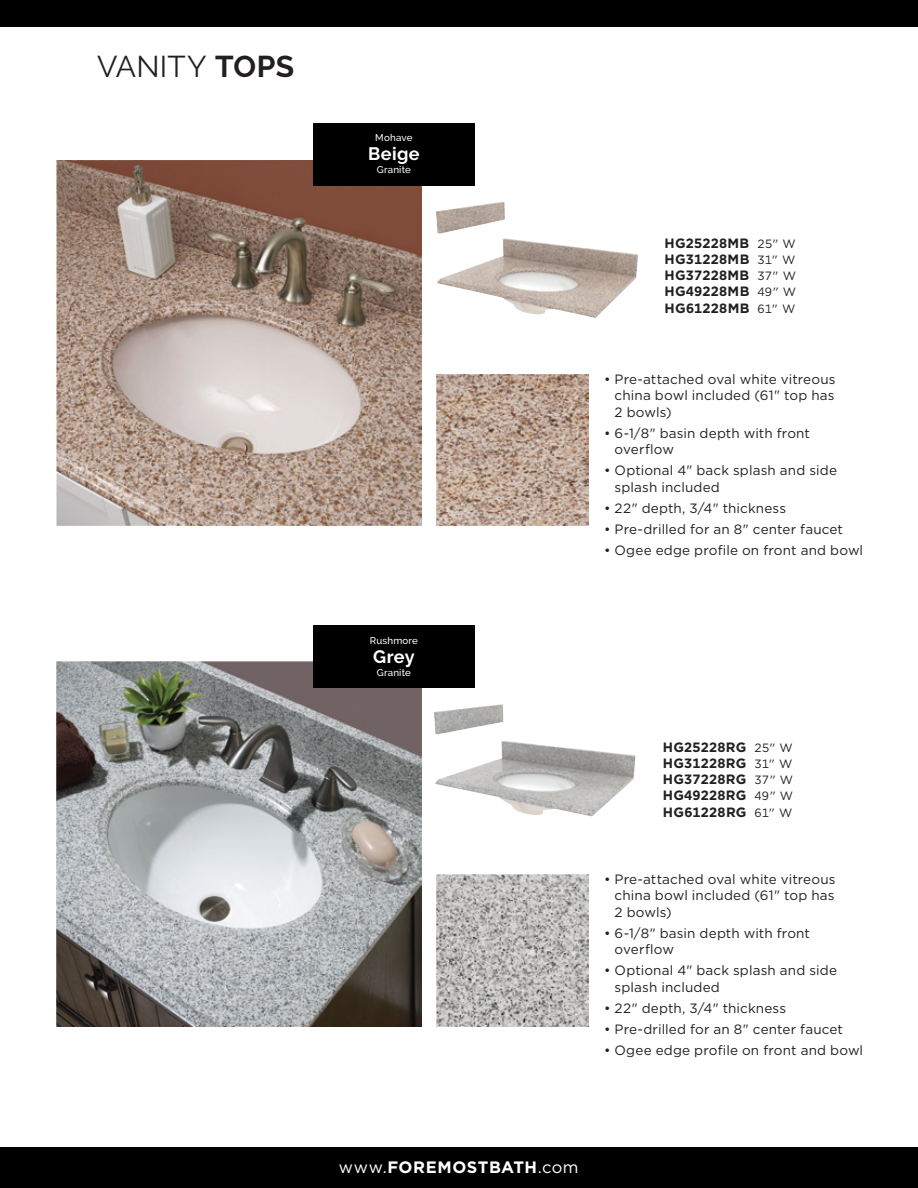
<style>
.page{position:relative;width:918px;height:1188px;background:#fff}
.page>*{position:absolute;margin:0;border:0;box-sizing:border-box;transform-origin:0 0}
.t1{font:30px "Raleway";letter-spacing:.01em;color:#231f20}
.t2{font:700 18px "Raleway";letter-spacing:.02em;color:#fff}
.t3{font:700 16.5px "Gotham";letter-spacing:.025em;color:#fff}
.t4{font:13.5px/16.5px "Gotham";letter-spacing:.01em;color:#231f20}
.t5{font:700 13.5px/16.2px "Gotham";letter-spacing:.02em;color:#231f20;text-align:justify}
.t6{font:500 9.75px "Raleway";letter-spacing:.02em;color:#fff}
.s1{font-weight:700}
.s2{font-weight:400;font-size:12px}
.s3{font-weight:400}
</style>
<div class="page">
<div style="left:0;top:0;width:918px;height:27px;background:#000"></div>
<div style="left:0;top:1148px;width:918px;height:40px;background:#000"></div>
<img style="left:436px;top:374px;width:152px;height:152px">
<img style="left:436px;top:202px;width:202px;height:116px">
<img style="left:57px;top:661px;width:365px;height:365px">
<img style="left:434px;top:704px;width:202px;height:112px">
<img style="left:437px;top:874px;width:152px;height:152px">
<img style="left:56px;top:161px;width:366px;height:365px">
<div style="left:313px;top:123px;width:162px;height:62px;background:#000"></div>
<div style="left:313px;top:626px;width:162px;height:62px;background:#000"></div>
<h1 class="t1" style="left:97px;top:49px;width:199px">VANITY <span class="s1">TOPS</span></h1>
<p class="t6" style="left:375px;top:132px;width:39px">Mohave</p>
<h2 class="t2" style="left:368px;top:144px;width:53px">Beige</h2>
<p class="t6" style="left:377px;top:164px;width:36px">Granite</p>
<p class="t6" style="left:370px;top:635px;width:50px">Rushmore</p>
<h2 class="t2" style="left:373px;top:646px;width:43px">Grey</h2>
<p class="t6" style="left:377px;top:667px;width:36px">Granite</p>
<p class="t5" style="left:665px;top:235px;width:133px">HG25228MB <span class="s2">25" W </span>HG31228MB <span class="s2">31" W </span>HG37228MB <span class="s2">37" W </span>HG49228MB <span class="s2">49" W </span>HG61228MB <span class="s2">61" W</span></p>
<p class="t4" style="left:615px;top:371px;width:223px;text-align:justify;text-indent:-11px">• Pre-attached oval white vitreous china bowl included (61" top has 2 bowls)</p>
<p class="t4" style="left:615px;top:425px;width:197px;text-indent:-11px">• 6-1/8" basin depth with front overflow</p>
<p class="t4" style="left:615px;top:462px;width:224px;text-indent:-11px">• Optional 4" back splash and side splash included</p>
<p class="t4" style="left:604px;top:500px;width:184px">• 22" depth, 3/4" thickness</p>
<p class="t4" style="left:604px;top:521px;width:240px">• Pre-drilled for an 8" center faucet</p>
<p class="t4" style="left:604px;top:542px;width:261px">• Ogee edge profile on front and bowl</p>
<p class="t5" style="left:663px;top:739px;width:132px">HG25228RG <span class="s2">25" W </span>HG31228RG <span class="s2">31" W </span>HG37228RG <span class="s2">37" W </span>HG49228RG <span class="s2">49" W </span>HG61228RG <span class="s2">61" W</span></p>
<p class="t4" style="left:615px;top:871px;width:223px;text-align:justify;text-indent:-11px">• Pre-attached oval white vitreous china bowl included (61" top has 2 bowls)</p>
<p class="t4" style="left:615px;top:925px;width:197px;text-indent:-11px">• 6-1/8" basin depth with front overflow</p>
<p class="t4" style="left:615px;top:962px;width:224px;text-indent:-11px">• Optional 4" back splash and side splash included</p>
<p class="t4" style="left:604px;top:1000px;width:184px">• 22" depth, 3/4" thickness</p>
<p class="t4" style="left:604px;top:1021px;width:240px">• Pre-drilled for an 8" center faucet</p>
<p class="t4" style="left:604px;top:1042px;width:261px">• Ogee edge profile on front and bowl</p>
<p class="t3" style="left:339px;top:1156px;width:241px"><span class="s3">www.</span>FOREMOSTBATH<span class="s3">.com</span></p>
</div>
